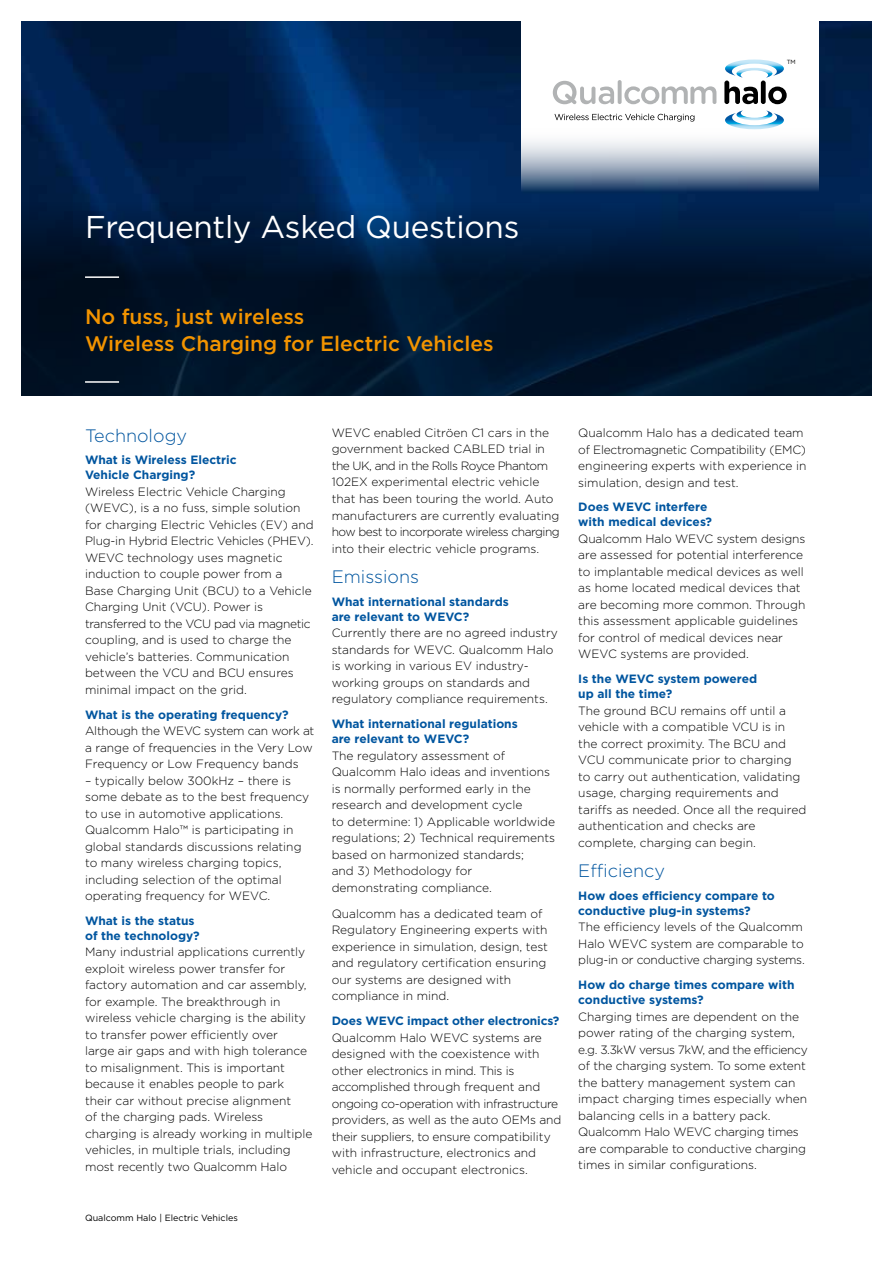
<style>
.page{position:relative;width:893px;height:1263px;background:#fff}
.page>*{position:absolute;margin:0;border:0;box-sizing:border-box;transform-origin:0 0}
.t1{font:31.5px "Gotham";letter-spacing:-.01em;color:#fff}
.t2{font:500 21px/27px "Gotham";color:#f39400}
.t3{font:300 18px "Gotham";color:#00559f}
.t4{font:300 12px/16.5px "Gotham";color:#000}
.t5{font:700 12px/15px "Gotham";color:#00559f}
.t6{font:9px "Gotham";color:#000}
.t7{font:6px "Gotham";color:#000}
</style>
<div class="page">
<img style="left:21px;top:21px;width:851px;height:181px">
<svg style="left:21px;top:202px;width:851px;height:193px;background:#001731"></svg>
<hr style="left:85px;top:276px;width:34px;height:2px;background:#fff">
<hr style="left:85px;top:381px;width:34px;height:2px;background:#fff">
<svg style="left:521px;top:21px;width:298px;height:170px"></svg>
<svg style="left:724px;top:60px;width:63px;height:44px"></svg>
<svg style="left:725px;top:110px;width:59px;height:19px"></svg>
<svg style="left:553px;top:81px;width:61px;height:23px"></svg>
<svg style="left:618px;top:80px;width:4px;height:24px"></svg>
<svg style="left:624px;top:86px;width:92px;height:18px"></svg>
<svg style="left:555px;top:114px;width:139px;height:8px"></svg>
<p class="t7" style="left:787px;top:59px;width:11px">TM</p>
<h1 class="t1" style="left:85px;top:208px;width:436px">Frequently Asked Questions</h1>
<h2 class="t2" style="left:85px;top:303px;width:410px">No fuss, just wireless<br>Wireless Charging for Electric Vehicles</h2>
<h3 class="t3" style="left:85px;top:424px;width:104px">Technology</h3>
<p class="t5" style="left:85px;top:452px;width:153px">What is Wireless Electric<br>Vehicle Charging?</p>
<p class="t4" style="left:85px;top:483px;width:230px">Wireless Electric Vehicle Charging (WEVC), is a no fuss, simple solution for charging Electric Vehicles (EV) and Plug-in Hybrid Electric Vehicles (PHEV).<br>WEVC technology uses magnetic induction to couple power from a Base Charging Unit (BCU) to a Vehicle Charging Unit (VCU). Power is transferred to the VCU pad via magnetic coupling, and is used to charge the vehicle’s batteries. Communication between the VCU and BCU ensures minimal impact on the grid.</p>
<p class="t5" style="left:85px;top:707px;width:205px">What is the operating frequency?</p>
<p class="t4" style="left:85px;top:722px;width:231px">Although the WEVC system can work at a range of frequencies in the Very Low<br>Frequency or Low Frequency bands</p>
<p class="t4" style="left:85px;top:772px;width:226px">– typically below 300kHz – there is some debate as to the best frequency to use in automotive applications.<br>Qualcomm Halo™ is participating in global standards discussions relating to many wireless charging topics, including selection of the optimal operating frequency for WEVC.</p>
<p class="t5" style="left:85px;top:913px;width:116px">What is the status of the technology?</p>
<p class="t4" style="left:85px;top:944px;width:229px">Many industrial applications currently exploit wireless power transfer for factory automation and car assembly, for example. The breakthrough in wireless vehicle charging is the ability to transfer power efficiently over<br>large air gaps and with high tolerance to misalignment. This is important because it enables people to park their car without precise alignment<br>of the charging pads. Wireless charging is already working in multiple vehicles, in multiple trials, including most recently two Qualcomm Halo</p>
<p class="t6" style="left:85px;top:1212px;width:154px">Qualcomm Halo | Electric Vehicles</p>
<p class="t4" style="left:332px;top:424px;width:230px">WEVC enabled Citröen C1 cars in the government backed CABLED trial in the UK, and in the Rolls Royce Phantom 102EX experimental electric vehicle that has been touring the world. Auto manufacturers are currently evaluating how best to incorporate wireless charging into their electric vehicle programs.</p>
<h3 class="t3" style="left:332px;top:566px;width:89px">Emissions</h3>
<p class="t5" style="left:332px;top:594px;width:179px">What international standards are relevant to WEVC?</p>
<p class="t4" style="left:332px;top:625px;width:228px">Currently there are no agreed industry standards for WEVC. Qualcomm Halo is working in various EV industry&shy;working groups on standards and regulatory compliance requirements.</p>
<p class="t5" style="left:332px;top:716px;width:188px">What international regulations are relevant to WEVC?</p>
<p class="t4" style="left:332px;top:747px;width:225px">The regulatory assessment of<br>Qualcomm Halo ideas and inventions is normally performed early in the research and development cycle<br>to determine: 1) Applicable worldwide regulations; 2) Technical requirements based on harmonized standards;<br>and 3) Methodology for demonstrating compliance.</p>
<p class="t4" style="left:332px;top:905px;width:218px">Qualcomm has a dedicated team of Regulatory Engineering experts with experience in simulation, design, test and regulatory certification ensuring our systems are designed with compliance in mind.</p>
<p class="t5" style="left:332px;top:1013px;width:229px">Does WEVC impact other electronics?</p>
<p class="t4" style="left:332px;top:1029px;width:231px">Qualcomm Halo WEVC systems are designed with the coexistence with other electronics in mind. This is accomplished through frequent and ongoing co-operation with infrastructure providers, as well as the auto OEMs and their suppliers, to ensure compatibility with infrastructure, electronics and vehicle and occupant electronics.</p>
<p class="t4" style="left:578px;top:424px;width:230px">Qualcomm Halo has a dedicated team of Electromagnetic Compatibility (EMC) engineering experts with experience in simulation, design and test.</p>
<p class="t5" style="left:578px;top:499px;width:135px">Does WEVC interfere with medical devices?</p>
<p class="t4" style="left:578px;top:530px;width:229px">Qualcomm Halo WEVC system designs are assessed for potential interference to implantable medical devices as well as home located medical devices that are becoming more common. Through this assessment applicable guidelines for control of medical devices near WEVC systems are provided.</p>
<p class="t5" style="left:578px;top:671px;width:180px">Is the WEVC system powered up all the time?</p>
<p class="t4" style="left:578px;top:702px;width:230px">The ground BCU remains off until a vehicle with a compatible VCU is in the correct proximity. The BCU and VCU communicate prior to charging to carry out authentication, validating usage, charging requirements and tariffs as needed. Once all the required authentication and checks are complete, charging can begin.</p>
<h3 class="t3" style="left:578px;top:860px;width:88px">Efficiency</h3>
<p class="t5" style="left:578px;top:888px;width:198px">How does efficiency compare to conductive plug-in systems?</p>
<p class="t4" style="left:578px;top:919px;width:228px">The efficiency levels of the Qualcomm<br>Halo WEVC system are comparable to plug-in or conductive charging systems.</p>
<p class="t5" style="left:578px;top:977px;width:218px">How do charge times compare with conductive systems?</p>
<p class="t4" style="left:578px;top:1008px;width:231px">Charging times are dependent on the power rating of the charging system, e.g. 3.3kW versus 7kW, and the efficiency of the charging system. To some extent the battery management system can impact charging times especially when balancing cells in a battery pack.<br>Qualcomm Halo WEVC charging times are comparable to conductive charging times in similar configurations.</p>
</div>
